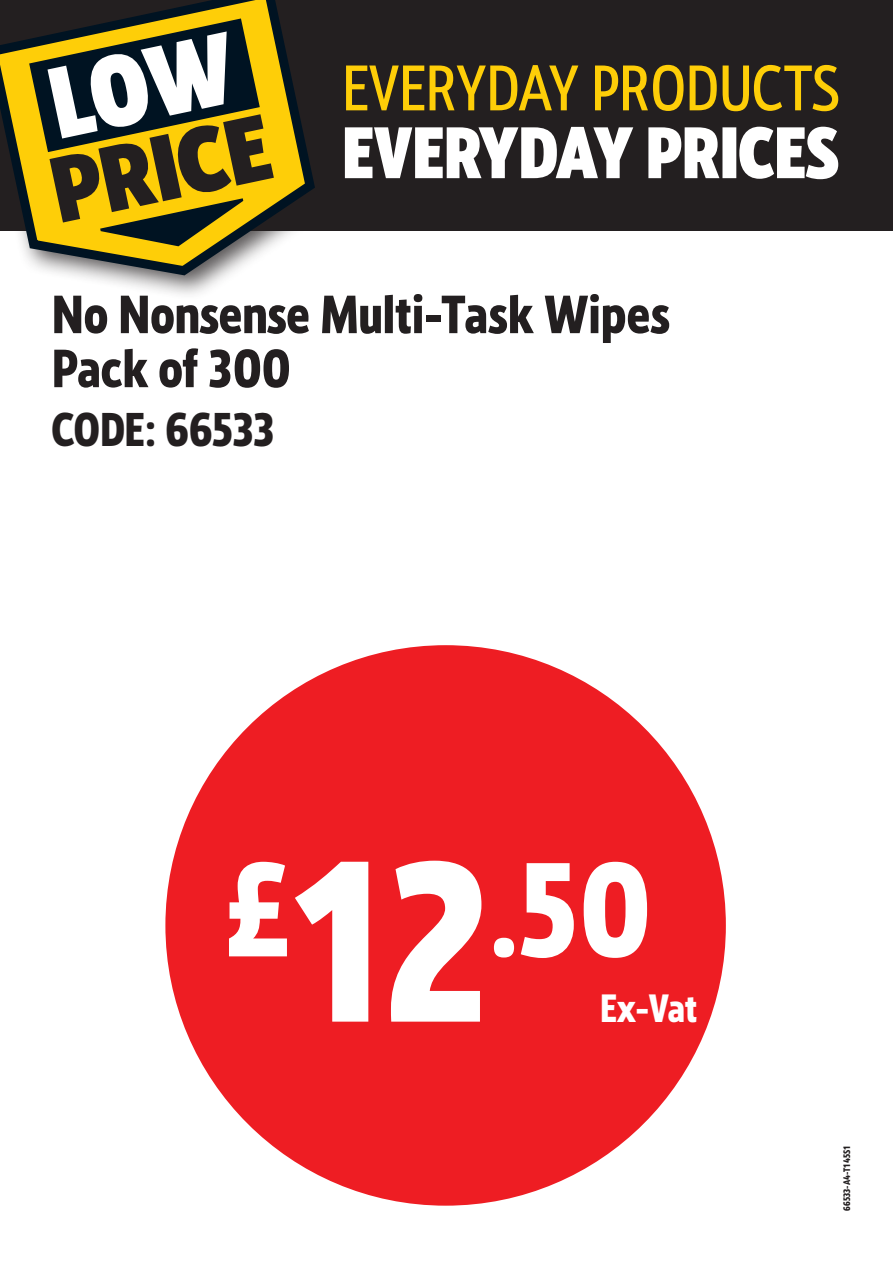
<style>
.page{position:relative;width:893px;height:1263px;background:#fff}
.page>*{position:absolute;margin:0;border:0;box-sizing:border-box;transform-origin:0 0}
.t1{font:700 126.75px "Screwfix";color:#fff}
.t2{font:700 51px/54px "Screwfix";color:#231f20}
.t3{font:700 45px "Screwfix";letter-spacing:-.01em;color:#231f20}
.t4{font:700 37.5px "Screwfix";color:#fff}
.t5{font:700 9px "Screwfix";color:#231f20}
.s1{font-size:217.5px}
</style>
<div class="page">
<div style="left:165px;top:645px;width:561px;height:561px;background:#ee1d23;border-radius:50%"></div>
<div style="left:0;top:0;width:893px;height:231px;background:#231f20"></div>
<svg style="left:345px;top:127px;width:493px;height:52px"></svg>
<svg style="left:346px;top:65px;width:492px;height:46px"></svg>
<div style="left:0;top:0;width:341px;height:301px;background:#231f20;opacity:.75"></div>
<svg style="left:0;top:0;width:320px;height:280px"></svg>
<svg style="left:29px;top:18px;width:245px;height:228px"></svg>
<p class="t2" style="left:52px;top:286px;width:620px">No Nonsense Multi-Task Wipes<br>Pack of 300</p>
<p class="t3" style="left:52px;top:400px;width:225px">CODE: 66533</p>
<h1 class="t1" style="left:225px;top:825px;width:428px">£<span class="s1">12</span>.50</h1>
<p class="t4" style="left:600px;top:983px;width:99px">Ex-Vat</p>
<p class="t5" style="left:841px;top:1211px;width:66px;rotate:-90deg">66533-A4-T145S1</p>
</div>
